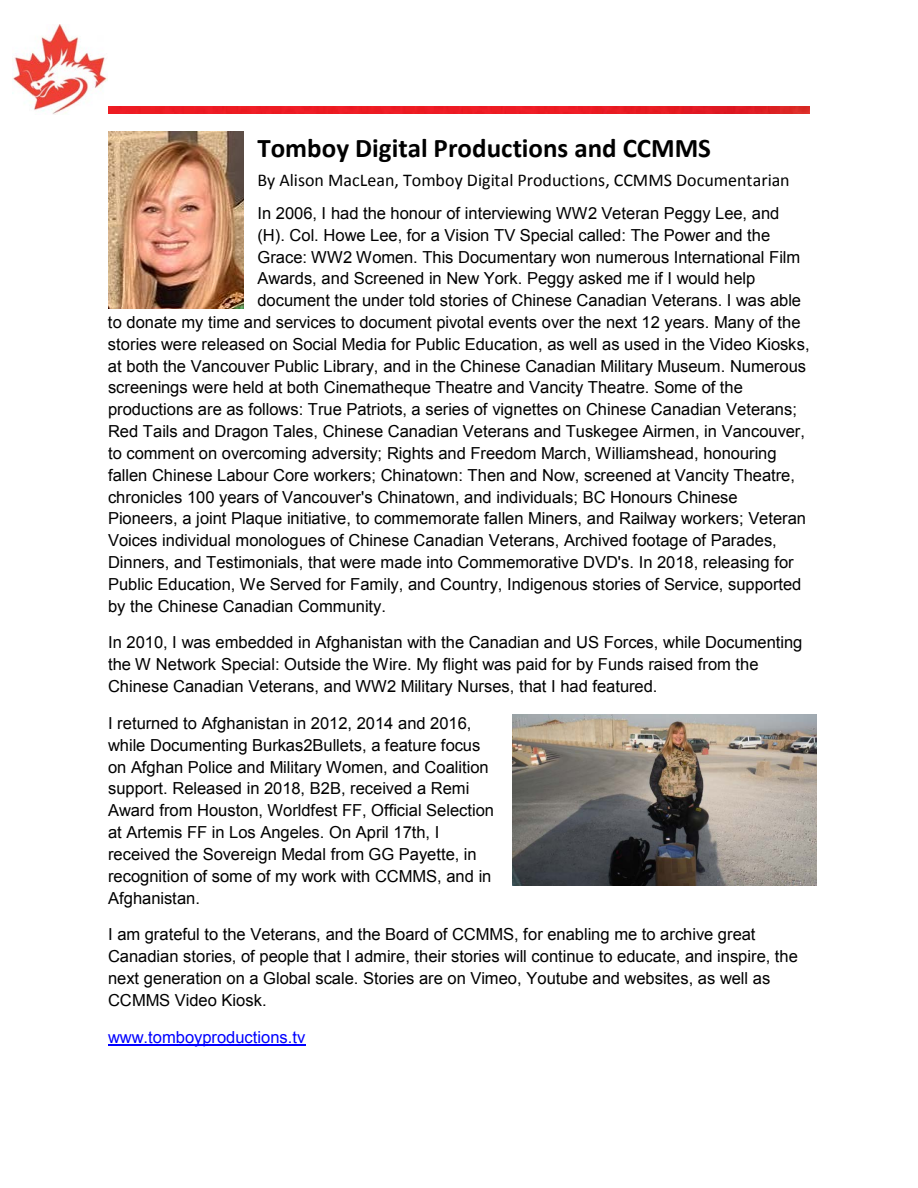
<style>
.page{position:relative;width:918px;height:1188px;background:#fff}
.page>*{position:absolute;margin:0;border:0;box-sizing:border-box;transform-origin:0 0}
.t1{font:700 27px "Calibri";color:#000}
.t2{font:18px "Calibri";color:#000}
.t3{font:16.5px/21.8px "Arial";color:#000}
.t4{font:16.5px "Arial";color:#00f}
</style>
<div class="page">
<img style="left:12px;top:24px;width:96px;height:90px">
<img style="left:108px;top:107px;width:702px;height:6px">
<hr style="left:108px;top:1045px;width:197px;height:1px;background:#00f">
<img style="left:108px;top:132px;width:136px;height:176px">
<img style="left:512px;top:715px;width:304px;height:171px">
<p class="t1" style="left:257px;top:131px;width:455px">Tomboy Digital Productions and CCMMS</p>
<p class="t2" style="left:257px;top:169px;width:534px">By Alison MacLean, Tomboy Digital Productions, CCMMS Documentarian</p>
<p class="t3" style="left:257px;top:203px;width:524px">In 2006, I had the honour of interviewing WW2 Veteran Peggy Lee, and</p>
<p class="t3" style="left:257px;top:224px;width:514px">(H). Col. Howe Lee, for a Vision TV Special called: The Power and the</p>
<p class="t3" style="left:257px;top:246px;width:544px">Grace: WW2 Women. This Documentary won numerous International Film</p>
<p class="t3" style="left:257px;top:268px;width:500px">Awards, and Screened in New York. Peggy asked me if I would help</p>
<p class="t3" style="left:257px;top:290px;width:545px">document the under told stories of Chinese Canadian Veterans. I was able</p>
<p class="t3" style="left:108px;top:312px;width:694px">to donate my time and services to document pivotal events over the next 12 years. Many of the</p>
<p class="t3" style="left:108px;top:333px;width:703px">stories were released on Social Media for Public Education, as well as used in the Video Kiosks,</p>
<p class="t3" style="left:108px;top:355px;width:700px">at both the Vancouver Public Library, and in the Chinese Canadian Military Museum. Numerous</p>
<p class="t3" style="left:108px;top:377px;width:636px">screenings were held at both Cinematheque Theatre and Vancity Theatre. Some of the</p>
<p class="t3" style="left:108px;top:399px;width:690px">productions are as follows: True Patriots, a series of vignettes on Chinese Canadian Veterans;</p>
<p class="t3" style="left:108px;top:421px;width:699px">Red Tails and Dragon Tales, Chinese Canadian Veterans and Tuskegee Airmen, in Vancouver,</p>
<p class="t3" style="left:108px;top:442px;width:670px">to comment on overcoming adversity; Rights and Freedom March, Williamshead, honouring</p>
<p class="t3" style="left:108px;top:464px;width:689px">fallen Chinese Labour Core workers; Chinatown: Then and Now, screened at Vancity Theatre,</p>
<p class="t3" style="left:108px;top:486px;width:631px">chronicles 100 years of Vancouver's Chinatown, and individuals; BC Honours Chinese</p>
<p class="t3" style="left:108px;top:508px;width:700px">Pioneers, a joint Plaque initiative, to commemorate fallen Miners, and Railway workers; Veteran</p>
<p class="t3" style="left:108px;top:530px;width:670px">Voices individual monologues of Chinese Canadian Veterans, Archived footage of Parades,</p>
<p class="t3" style="left:108px;top:552px;width:687px">Dinners, and Testimonials, that were made into Commemorative DVD's. In 2018, releasing for</p>
<p class="t3" style="left:108px;top:573px;width:695px">Public Education, We Served for Family, and Country, Indigenous stories of Service, supported</p>
<p class="t3" style="left:108px;top:595px;width:279px">by the Chinese Canadian Community.</p>
<p class="t3" style="left:108px;top:632px;width:696px">In 2010, I was embedded in Afghanistan with the Canadian and US Forces, while Documenting the W Network Special: Outside the Wire. My flight was paid for by Funds raised from the<br>Chinese Canadian Veterans, and WW2 Military Nurses, that I had featured.</p>
<p class="t3" style="left:108px;top:712px;width:388px">I returned to Afghanistan in 2012, 2014 and 2016, while Documenting Burkas2Bullets, a feature focus on Afghan Police and Military Women, and Coalition support. Released in 2018, B2B, received a Remi Award from Houston, Worldfest FF, Official Selection at Artemis FF in Los Angeles. On April 17th, I received the Sovereign Medal from GG Payette, in recognition of some of my work with CCMMS, and in Afghanistan.</p>
<p class="t3" style="left:108px;top:924px;width:691px">I am grateful to the Veterans, and the Board of CCMMS, for enabling me to archive great Canadian stories, of people that I admire, their stories will continue to educate, and inspire, the next generation on a Global scale. Stories are on Vimeo, Youtube and websites, as well as CCMMS Video Kiosk.</p>
<p class="t4" style="left:108px;top:1026px;width:199px">www.tomboyproductions.tv</p>
</div>
